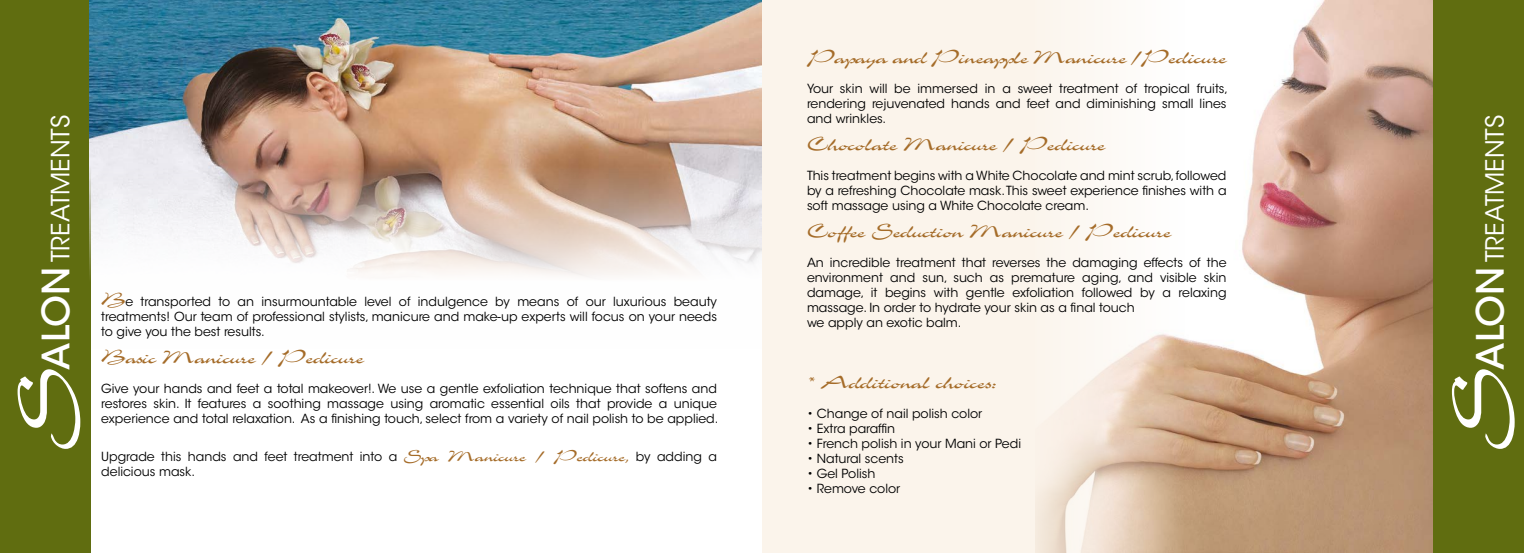
<style>
.page{position:relative;width:1524px;height:553px;background:#fff}
.page>*{position:absolute;margin:0;border:0;box-sizing:border-box;transform-origin:0 0}
.t1{font:87.5px "Scheherezade Regular Swfte";color:#fff}
.t2{font:25px "ITC Avant Garde Std";color:#fff}
.t3{font:22.5px "Scheherezade Regular Swfte";color:#a56c29}
.t4{font:12.5px/15px "ITC Avant Garde Std";color:#000}
.s1{font-weight:500;font-size:37.5px}
.s2{font-family:"Scheherezade Regular Swfte";font-size:22.5px;color:#a56c29}
.s3{font-family:"Scheherezade Regular Swfte";font-size:18.75px;color:#a56c29}
</style>
<div class="page">
<div style="left:762px;top:0;width:762px;height:553px;background:#fbf4eb"></div>
<img style="left:1035px;top:0;width:399px;height:553px">
<div style="left:0;top:0;width:90px;height:553px;background:#606d10"></div>
<div style="left:1434px;top:0;width:90px;height:553px;background:#606d10"></div>
<img style="left:90px;top:0;width:672px;height:348px">
<h2 class="t2" style="left:45px;top:370px;width:256px;rotate:-90deg"><span class="s1">ALON</span> TREATMENTS</h2>
<h1 class="t1" style="left:0;top:450px;width:82px;rotate:-90deg">S</h1>
<p class="t4" style="left:101px;top:294px;width:617px;text-align:justify"><span class="s2">B</span>e transported to an insurmountable level of indulgence by means of our luxurious beauty treatments! Our team of professional stylists, manicure and make-up experts will focus on your needs to give you the best results.</p>
<h3 class="t3" style="left:101px;top:345px;width:264px">Basic Manicure / Pedicure</h3>
<p class="t4" style="left:101px;top:381px;width:619px">Give your hands and feet a total makeover!. We use a gentle exfoliation technique that softens and restores skin. It features a soothing massage using aromatic essential oils that provide a unique experience and total relaxation. As a finishing touch, select from a variety of nail polish to be applied.</p>
<p class="t4" style="left:101px;top:449px;width:617px">Upgrade this hands and feet treatment into a <span class="s3">Spa Manicure / Pedicure,</span> by adding a delicious mask.</p>
<h3 class="t3" style="left:807px;top:45px;width:421px">Papaya and Pineapple Manicure /Pedicure</h3>
<p class="t4" style="left:807px;top:81px;width:422px">Your skin will be immersed in a sweet treatment of tropical fruits, rendering rejuvenated hands and feet and diminishing small lines and wrinkles.</p>
<h3 class="t3" style="left:807px;top:132px;width:300px">Chocolate Manicure / Pedicure</h3>
<p class="t4" style="left:807px;top:168px;width:421px;text-align:justify">This treatment begins with a White Chocolate and mint scrub, followed by a refreshing Chocolate mask. This sweet experience finishes with a soft massage using a White Chocolate cream.</p>
<h3 class="t3" style="left:807px;top:219px;width:365px">Coffee Seduction Manicure / Pedicure</h3>
<p class="t4" style="left:807px;top:255px;width:421px">An incredible treatment that reverses the damaging effects of the environment and sun, such as premature aging, and visible skin damage, it begins with gentle exfoliation followed by a relaxing massage. In order to hydrate your skin as a final touch<br>we apply an exotic balm.</p>
<h3 class="t3" style="left:807px;top:370px;width:191px">* Additional choices:</h3>
<p class="t4" style="left:807px;top:406px;width:177px">• Change of nail polish color</p>
<p class="t4" style="left:807px;top:421px;width:90px">• Extra paraffin</p>
<p class="t4" style="left:807px;top:436px;width:216px">• French polish in your Mani or Pedi</p>
<p class="t4" style="left:807px;top:451px;width:98px">• Natural scents</p>
<p class="t4" style="left:807px;top:466px;width:70px">• Gel Polish</p>
<p class="t4" style="left:807px;top:481px;width:95px">• Remove color</p>
<h2 class="t2" style="left:1479px;top:370px;width:256px;rotate:-90deg"><span class="s1">ALON</span> TREATMENTS</h2>
<h1 class="t1" style="left:1434px;top:450px;width:82px;rotate:-90deg">S</h1>
</div>
